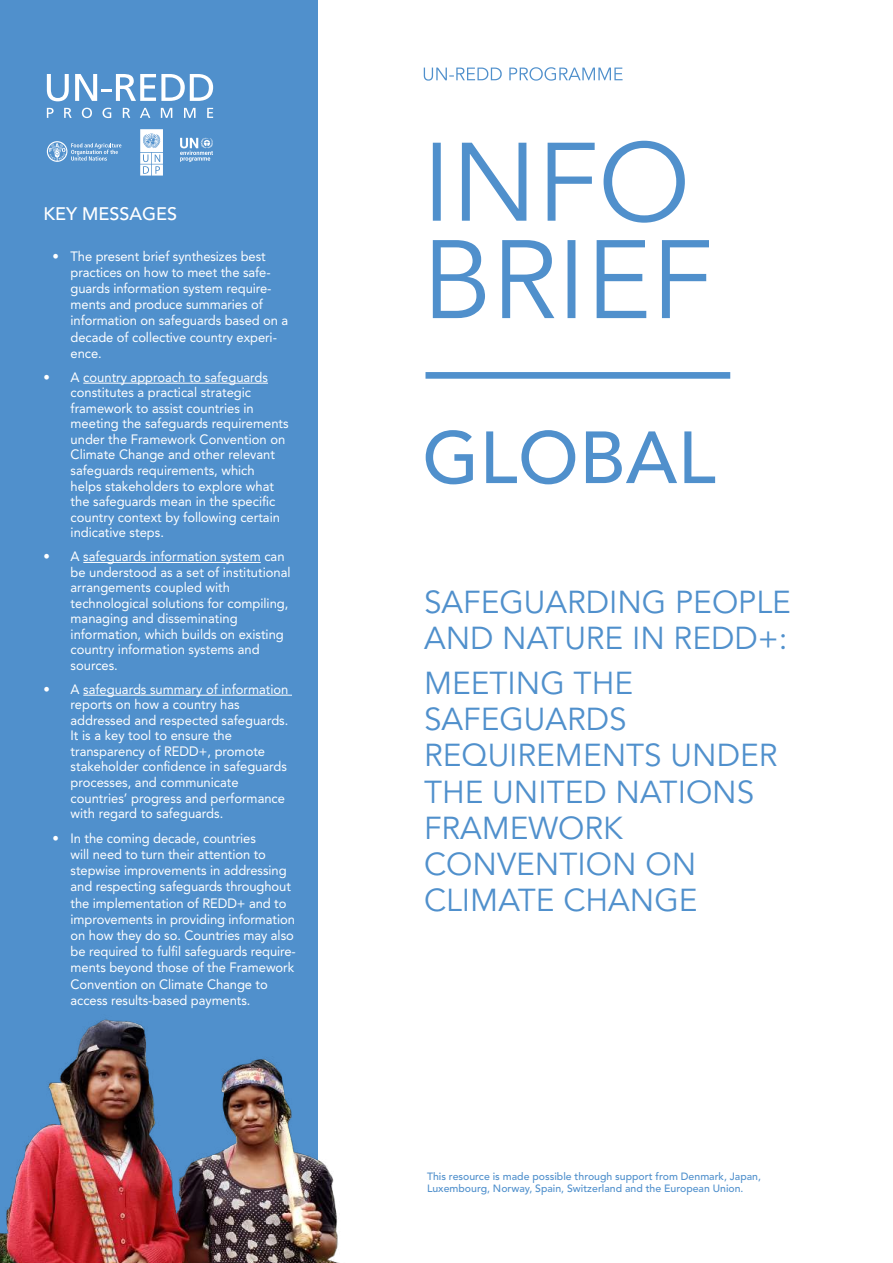
<style>
.page{position:relative;width:893px;height:1263px;background:#fff}
.page>*{position:absolute;margin:0;border:0;box-sizing:border-box;transform-origin:0 0}
.t1{font:31.5px/36.3px "Avenir";color:#5090cc}
.t2{font:500 18px "Avenir";color:#fff}
.t3{font:13.5px/15.6px "Avenir LT Std";color:#fff;scale:.96 1}
.t4{font:500 10.5px/12px "Avenir";color:#5090cc}
</style>
<div class="page">
<div style="left:0;top:0;width:318px;height:1263px;background:#5090cc"></div>
<svg style="left:47px;top:74px;width:22px;height:27px"></svg>
<svg style="left:75px;top:74px;width:138px;height:27px"></svg>
<svg style="left:47px;top:108px;width:7px;height:10px"></svg>
<svg style="left:64px;top:108px;width:8px;height:10px"></svg>
<svg style="left:82px;top:108px;width:10px;height:10px"></svg>
<svg style="left:102px;top:108px;width:9px;height:10px"></svg>
<svg style="left:123px;top:108px;width:7px;height:10px"></svg>
<svg style="left:140px;top:108px;width:10px;height:10px"></svg>
<svg style="left:161px;top:108px;width:11px;height:10px"></svg>
<svg style="left:184px;top:108px;width:12px;height:10px"></svg>
<svg style="left:207px;top:108px;width:6px;height:10px"></svg>
<svg style="left:47px;top:141px;width:74px;height:21px"></svg>
<svg style="left:180px;top:138px;width:33px;height:24px"></svg>
<svg style="left:140px;top:129px;width:23px;height:47px"></svg>
<div style="left:425px;top:372px;width:305px;height:7px;background:#5090cc"></div>
<svg style="left:426px;top:430px;width:289px;height:54px"></svg>
<svg style="left:433px;top:240px;width:276px;height:78px"></svg>
<svg style="left:433px;top:141px;width:252px;height:82px"></svg>
<svg style="left:424px;top:67px;width:199px;height:14px"></svg>
<hr style="left:83px;top:383px;width:185px;height:1px;background:#fff">
<hr style="left:83px;top:562px;width:178px;height:1px;background:#fff">
<hr style="left:83px;top:695px;width:209px;height:1px;background:#fff">
<img style="left:0;top:1019px;width:339px;height:244px">
<h2 class="t2" style="left:44px;top:203px;width:135px">KEY MESSAGES</h2>
<p class="t3" style="left:71px;top:248px;width:228px;line-height:16.2px;text-indent:-18px">• The present brief synthesizes best practices on how to meet the safe&shy;guards information system require&shy;ments and produce summaries of information on safeguards based on a decade of collective country experi&shy;ence.</p>
<p class="t3" style="left:71px;top:369px;width:229px;text-indent:-27px">• A country approach to safeguards constitutes a practical strategic framework to assist countries in meeting the safeguards requirements under the Framework Convention on Climate Change and other relevant safeguards requirements, which helps stakeholders to explore what the safeguards mean in the specific country context by following certain indicative steps.</p>
<p class="t3" style="left:71px;top:549px;width:231px;text-indent:-27px">• A safeguards information system can be understood as a set of institutional arrangements coupled with technological solutions for compiling, managing and disseminating information, which builds on existing country information systems and sources.</p>
<p class="t3" style="left:71px;top:681px;width:228px;text-indent:-27px">• A safeguards summary of information reports on how a country has addressed and respected safeguards.<br>It is a key tool to ensure the transparency of REDD+, promote stakeholder confidence in safeguards processes, and communicate countries’ progress and performance with regard to safeguards.</p>
<p class="t3" style="left:71px;top:830px;width:236px;line-height:16.2px;text-indent:-18px">• In the coming decade, countries<br>will need to turn their attention to stepwise improvements in addressing and respecting safeguards throughout the implementation of REDD+ and to improvements in providing information on how they do so. Countries may also be required to fulfil safeguards require&shy;ments beyond those of the Framework Convention on Climate Change to access results-based payments.</p>
<h1 class="t1" style="left:424px;top:585px;width:368px">SAFEGUARDING PEOPLE<br>AND NATURE IN REDD+:</h1>
<h1 class="t1" style="left:424px;top:666px;width:355px">MEETING THE<br>SAFEGUARDS<br>REQUIREMENTS UNDER<br>THE UNITED NATIONS<br>FRAMEWORK<br>CONVENTION ON<br>CLIMATE CHANGE</h1>
<p class="t4" style="left:427px;top:1170px;width:335px">This resource is made possible through support from Denmark, Japan,<br>Luxembourg, Norway, Spain, Switzerland and the European Union.</p>
</div>
